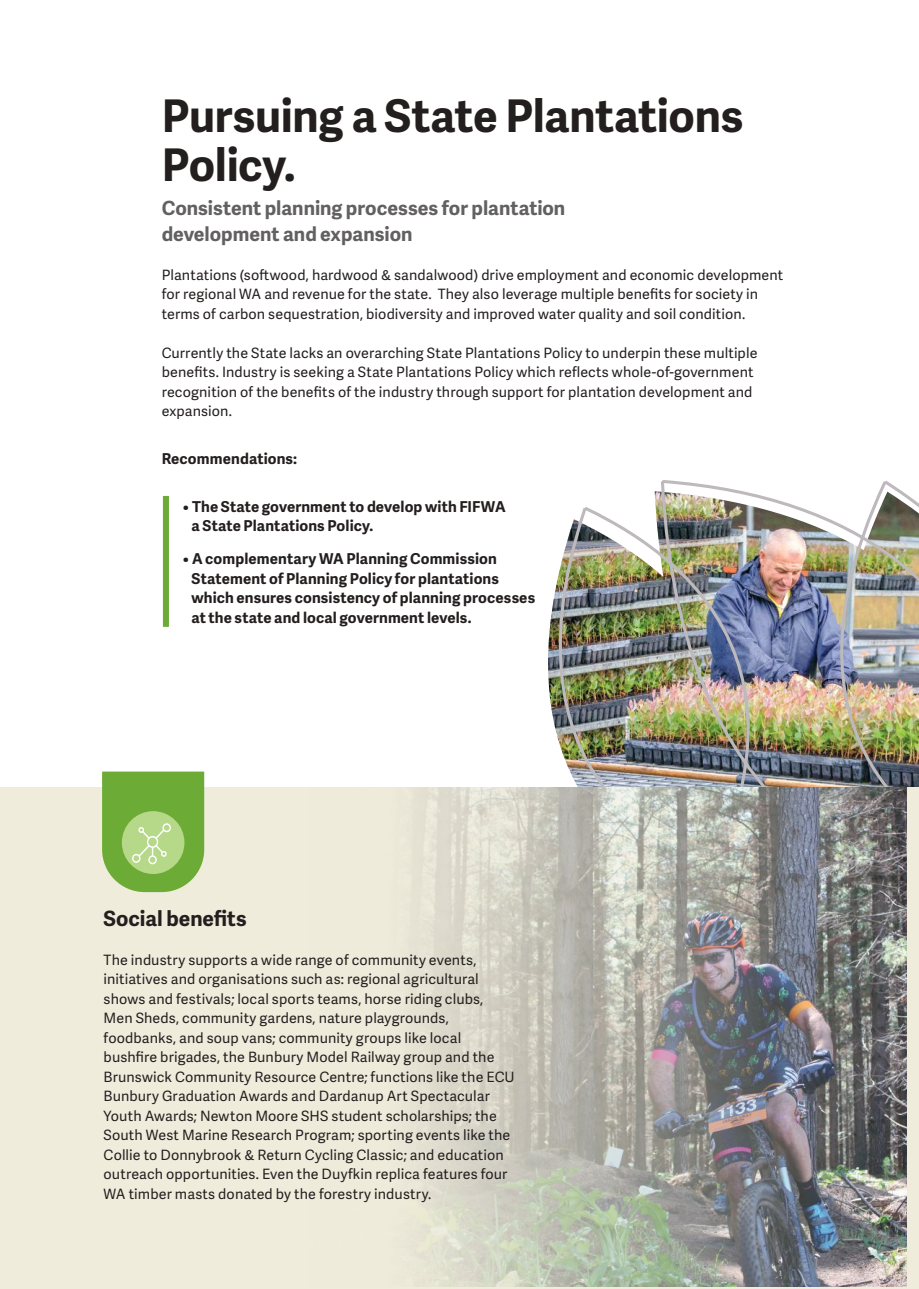
<style>
.page{position:relative;width:919px;height:1289px;background:#fff}
.page>*{position:absolute;margin:0;border:0;box-sizing:border-box;transform-origin:0 0}
.t1{font:700 45px/49.5px "Adelle Sans";letter-spacing:-.005em;color:#241f1f}
.t2{font:700 21px "Adelle Sans";color:#241f1f}
.t3{font:700 19.5px/25.5px "Adelle Sans";color:#636062}
.t4{font:700 15px/19.5px "Adelle Sans";letter-spacing:.01em;color:#241f1f}
.t5{font:14.25px/19.5px "Adelle Sans";letter-spacing:.01em;color:#241f1f}
</style>
<div class="page">
<img style="left:548px;top:480px;width:370px;height:306px">
<div style="left:906px;top:786px;width:12px;height:502px;background:#f0ecdc"></div>
<div style="left:0;top:786px;width:906px;height:502px;background:#f0ecdc"></div>
<img style="left:411px;top:788px;width:495px;height:498px">
<div style="left:163px;top:496px;width:6px;height:131px;background:#6cab36"></div>
<svg style="left:102px;top:771px;width:102px;height:121px;background:#89bb58"></svg>
<h1 class="t1" style="left:162px;top:89px;width:583px">Pursuing a State Plantations<br>Policy.</h1>
<h3 class="t3" style="left:162px;top:195px;width:405px">Consistent planning processes for plantation development and expansion</h3>
<p class="t5" style="left:162px;top:265px;width:623px">Plantations (softwood, hardwood &amp; sandalwood) drive employment and economic development for regional WA and revenue for the state. They also leverage multiple benefits for society in terms of carbon sequestration, biodiversity and improved water quality and soil condition.</p>
<p class="t5" style="left:162px;top:342px;width:597px">Currently the State lacks an overarching State Plantations Policy to underpin these multiple benefits. Industry is seeking a State Plantations Policy which reflects whole-of-government recognition of the benefits of the industry through support for plantation development and expansion.</p>
<p class="t4" style="left:162px;top:448px;width:137px">Recommendations:</p>
<p class="t4" style="left:191px;top:496px;width:316px;text-indent:-9px">• The State government to develop with FIFWA a State Plantations Policy.</p>
<p class="t4" style="left:191px;top:548px;width:345px;text-indent:-9px">• A complementary WA Planning Commission Statement of Planning Policy for plantations which ensures consistency of planning processes at the state and local government levels.</p>
<h2 class="t2" style="left:104px;top:902px;width:145px">Social benefits</h2>
<p class="t5" style="left:104px;top:949px;width:412px">The industry supports a wide range of community events, initiatives and organisations such as: regional agricultural shows and festivals; local sports teams, horse riding clubs, Men Sheds, community gardens, nature playgrounds, foodbanks, and soup vans; community groups like local bushfire brigades, the Bunbury Model Railway group and the Brunswick Community Resource Centre; functions like the ECU Bunbury Graduation Awards and Dardanup Art Spectacular Youth Awards; Newton Moore SHS student scholarships; the South West Marine Research Program; sporting events like the Collie to Donnybrook &amp; Return Cycling Classic; and education outreach opportunities. Even the Duyfkin replica features four WA timber masts donated by the forestry industry.</p>
</div>
